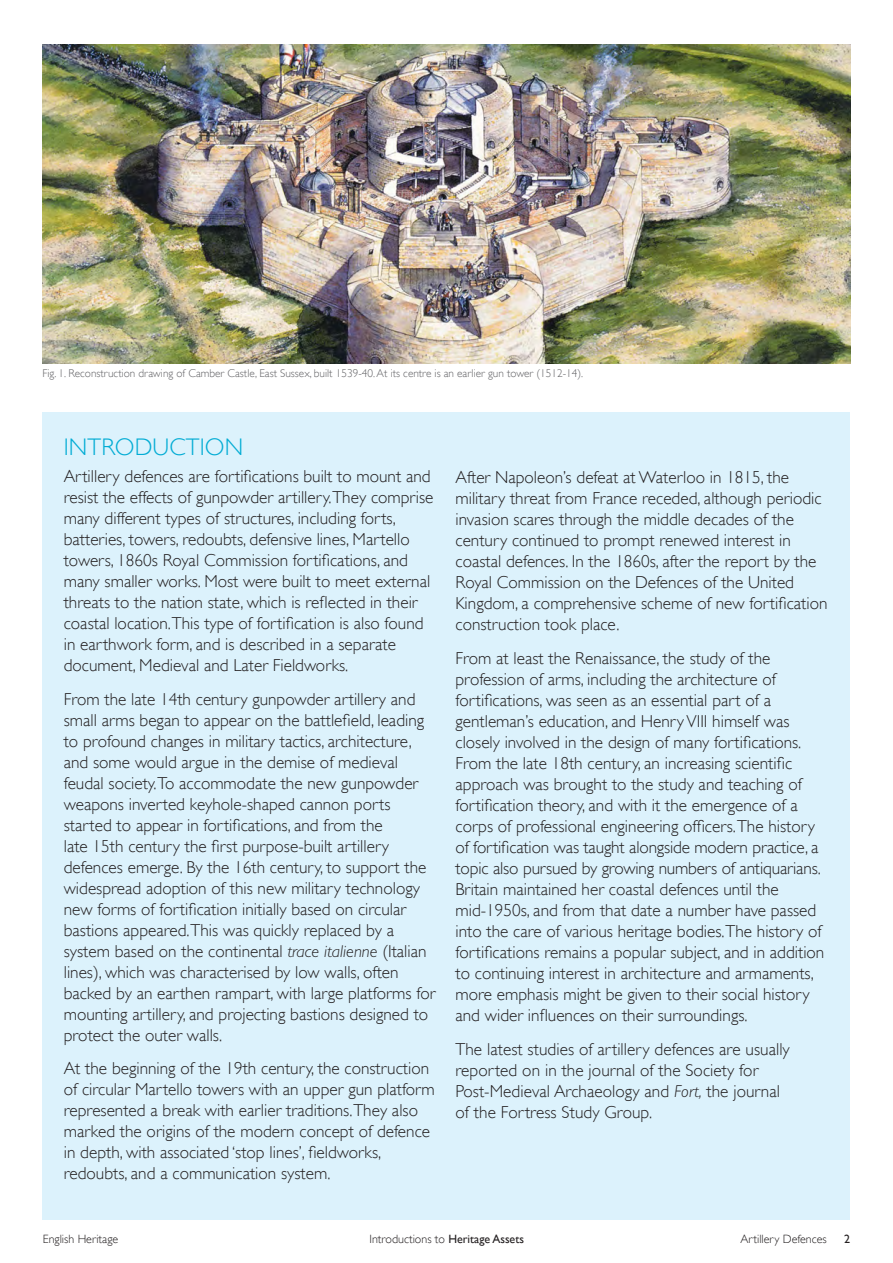
<style>
.page{position:relative;width:893px;height:1263px;background:#fff}
.page>*{position:absolute;margin:0;border:0;box-sizing:border-box;transform-origin:0 0}
.Body_copy_1st_HEADER{font:300 24px "Gill Sans";letter-spacing:.005em;color:#02acd4}
.Intoduction_Page_Bod{font:300 17.25px/21px "Gill Sans";color:#231f20}
.t1{font:300 12px "Gill Sans";color:#231f20}
.t2{font:12px "Gill Sans";color:#231f20}
.Image_Captions{font:300 11.25px "Gill Sans";color:#636366}
.s1{font-family:"Gill Sans CE";font-style:italic}
.s2{font-weight:400}
</style>
<div class="page">
<img style="left:43px;top:44px;width:807px;height:319px">
<div style="left:43px;top:412px;width:807px;height:808px;background:#dcf2fc"></div>
<p class="Image_Captions" style="left:43px;top:367px;width:542px">Fig. 1. Reconstruction drawing of Camber Castle, East Sussex, built 1539-40. At its centre is an earlier gun tower (1512-14).</p>
<h2 class="Body_copy_1st_HEADER" style="left:64px;top:433px;width:181px">INTRODUCTION</h2>
<p class="Intoduction_Page_Bod" style="left:64px;top:466px;width:371px">Artillery defences are fortifications built to mount and resist the effects of gunpowder artillery.They comprise many different types of structures, including forts, batteries, towers, redoubts, defensive lines, Martello towers, 1860s Royal Commission fortifications, and many smaller works. Most were built to meet external threats to the nation state, which is reflected in their coastal location.This type of fortification is also found in earthwork form, and is described in a separate document, Medieval and Later Fieldworks.</p>
<p class="Intoduction_Page_Bod" style="left:64px;top:688px;width:373px">From the late 14th century gunpowder artillery and small arms began to appear on the battlefield, leading to profound changes in military tactics, architecture, and some would argue in the demise of medieval feudal society.To accommodate the new gunpowder weapons inverted keyhole-shaped cannon ports started to appear in fortifications, and from the<br>late 15th century the first purpose-built artillery defences emerge. By the 16th century, to support the widespread adoption of this new military technology new forms of fortification initially based on circular bastions appeared.This was quickly replaced by a system based on the continental <span class="s1">trace italienne</span> (Italian lines), which was characterised by low walls, often backed by an earthen rampart, with large platforms for mounting artillery, and projecting bastions designed to protect the outer walls.</p>
<p class="Intoduction_Page_Bod" style="left:64px;top:1058px;width:372px">At the beginning of the 19th century, the construction of circular Martello towers with an upper gun platform represented a break with earlier traditions.They also marked the origins of the modern concept of defence in depth, with associated ‘stop lines’, fieldworks, redoubts, and a communication system.</p>
<p class="Intoduction_Page_Bod" style="left:455px;top:467px;width:373px">After Napoleon’s defeat at Waterloo in 1815, the military threat from France receded, although periodic invasion scares through the middle decades of the century continued to prompt renewed interest in coastal defences. In the 1860s, after the report by the Royal Commission on the Defences of the United Kingdom, a comprehensive scheme of new fortification construction took place.</p>
<p class="Intoduction_Page_Bod" style="left:455px;top:648px;width:370px">From at least the Renaissance, the study of the profession of arms, including the architecture of fortifications, was seen as an essential part of a gentleman’s education, and Henry VIII himself was closely involved in the design of many fortifications.<br>From the late 18th century, an increasing scientific approach was brought to the study and teaching of fortification theory, and with it the emergence of a corps of professional engineering officers.The history of fortification was taught alongside modern practice, a topic also pursued by growing numbers of antiquarians.<br>Britain maintained her coastal defences until the mid-1950s, and from that date a number have passed into the care of various heritage bodies.The history of fortifications remains a popular subject, and in addition to continuing interest in architecture and armaments, more emphasis might be given to their social history and wider influences on their surroundings.</p>
<p class="Intoduction_Page_Bod" style="left:455px;top:1038px;width:336px">The latest studies of artillery defences are usually reported on in the journal of the Society for Post-Medieval Archaeology and <span class="s1">Fort,</span> the journal of the Fortress Study Group.</p>
<p class="t1" style="left:43px;top:1232px;width:77px">English Heritage</p>
<p class="t1" style="left:370px;top:1232px;width:156px">Introductions to <span class="s2">Heritage Assets</span></p>
<p class="t1" style="left:740px;top:1232px;width:88px">Artillery Defences</p>
<p class="t2" style="left:844px;top:1231px;width:7px">2</p>
</div>
